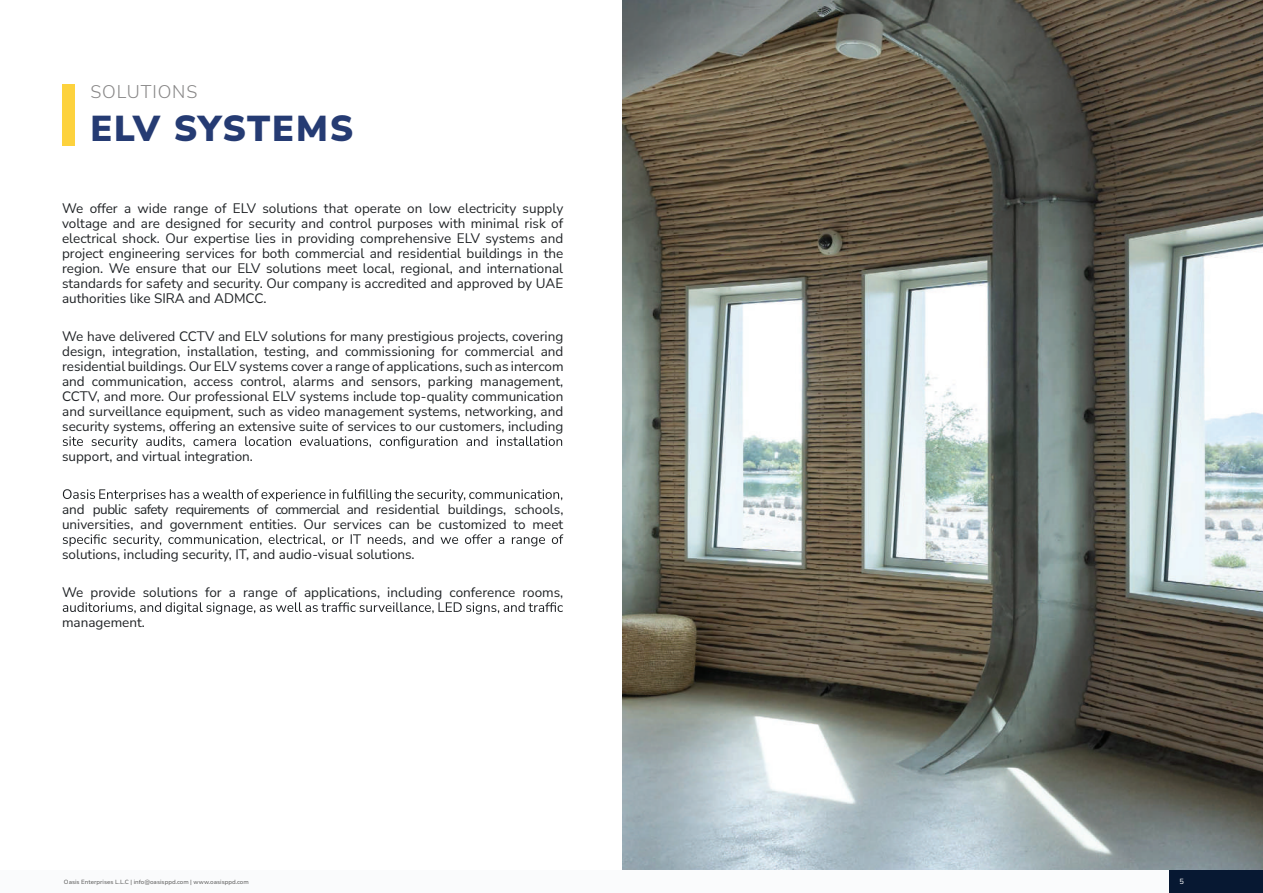
<style>
.page{position:relative;width:1263px;height:893px;background:#fff}
.page>*{position:absolute;margin:0;border:0;box-sizing:border-box;transform-origin:0 0}
.t1{font:900 36px "Nunito Sans";letter-spacing:.04em;color:#253b73}
.t2{font:300 18px "Nunito Sans";letter-spacing:.05em;color:#888787}
.t3{font:13.5px/15px "Nunito Sans";color:#1f2225;text-align:justify}
.t4{font:7.5px "Nunito Sans 10 pt";color:#fff}
.t5{font:6px "Nunito Sans 10 pt";color:#575756}
</style>
<div class="page">
<img style="left:623px;top:0;width:640px;height:870px">
<svg style="left:63px;top:436px;width:499px;height:12px"></svg>
<svg style="left:63px;top:489px;width:499px;height:12px"></svg>
<svg style="left:63px;top:534px;width:500px;height:12px"></svg>
<svg style="left:63px;top:602px;width:500px;height:12px"></svg>
<div style="left:62px;top:84px;width:13px;height:62px;background:#fdd23d"></div>
<div style="left:0;top:870px;width:1174px;height:23px;background:#fafbfc"></div>
<div style="left:1170px;top:870px;width:93px;height:23px;background:#071832"></div>
<h2 class="t2" style="left:90px;top:79px;width:108px">SOLUTIONS</h2>
<h1 class="t1" style="left:90px;top:103px;width:264px">ELV SYSTEMS</h1>
<p class="t3" style="left:62px;top:200px;width:503px">We offer a wide range of ELV solutions that operate on low electricity supply voltage and are designed for security and control purposes with minimal risk of electrical shock. Our expertise lies in providing comprehensive ELV systems and project engineering services for both commercial and residential buildings in the region. We ensure that our ELV solutions meet local, regional, and international standards for safety and security. Our company is accredited and approved by UAE authorities like SIRA and ADMCC.</p>
<p class="t3" style="left:62px;top:328px;width:503px">We have delivered CCTV and ELV solutions for many prestigious projects, covering design, integration, installation, testing, and commissioning for commercial and residential buildings. Our ELV systems cover a range of applications, such as intercom and communication, access control, alarms and sensors, parking management, CCTV, and more. Our professional ELV systems include top-quality communication and surveillance equipment, such as video management systems, networking, and security systems, offering an extensive suite of services to our customers, including</p>
<p class="t3" style="left:62px;top:448px;width:192px">support, and virtual integration.</p>
<p class="t3" style="left:62px;top:501px;width:503px">and public safety requirements of commercial and residential buildings, schools, universities, and government entities. Our services can be customized to meet</p>
<p class="t3" style="left:62px;top:546px;width:354px">solutions, including security, IT, and audio-visual solutions.</p>
<p class="t3" style="left:62px;top:584px;width:503px">We provide solutions for a range of applications, including conference rooms,</p>
<p class="t3" style="left:62px;top:614px;width:85px">management.</p>
<p class="t5" style="left:64px;top:878px;width:186px">Oasis Enterprises L.L.C | info@oasisppd.com | www.oasisppd.com</p>
<p class="t4" style="left:1179px;top:876px;width:6px">5</p>
</div>
